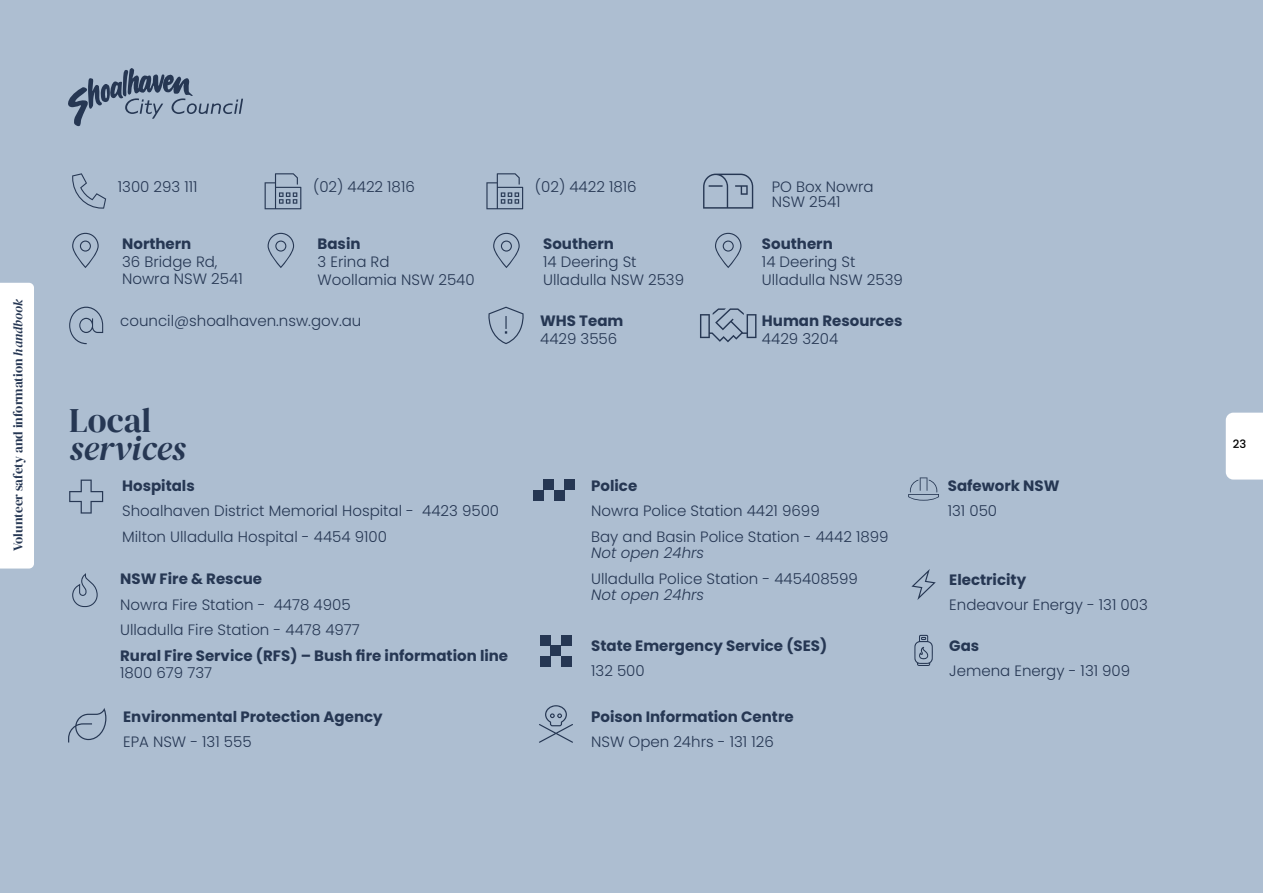
<style>
.page{position:relative;width:1263px;height:893px;background:#adbed1}
.page>*{position:absolute;margin:0;border:0;box-sizing:border-box;transform-origin:0 0}
.t1{font:italic 34.5px "DM Serif Display";color:#263753}
.t2{font:34.5px "DM Serif Display";color:#263753}
.t3{font:300 15px/18px "Poppins";color:#263753}
.t4{font:700 15px "Poppins";color:#263753}
.t5{font:italic 300 15px "Poppins";color:#263753}
.t6{font:13.2px "DM Serif Display";color:#263753}
.t7{font:500 11.4px "Poppins";color:#000}
.s1{font-style:italic}
</style>
<div class="page">
<svg style="left:68px;top:68px;width:175px;height:59px"></svg>
<svg style="left:72px;top:173px;width:34px;height:36px"></svg>
<svg style="left:265px;top:173px;width:36px;height:36px"></svg>
<svg style="left:486px;top:173px;width:37px;height:36px"></svg>
<svg style="left:72px;top:233px;width:27px;height:35px"></svg>
<svg style="left:268px;top:233px;width:26px;height:35px"></svg>
<svg style="left:493px;top:233px;width:27px;height:35px"></svg>
<svg style="left:715px;top:233px;width:26px;height:35px"></svg>
<svg style="left:703px;top:174px;width:50px;height:35px"></svg>
<svg style="left:69px;top:307px;width:34px;height:37px"></svg>
<svg style="left:488px;top:307px;width:36px;height:37px"></svg>
<svg style="left:700px;top:308px;width:56px;height:34px"></svg>
<svg style="left:69px;top:480px;width:34px;height:34px"></svg>
<div style="left:533px;top:490px;width:10px;height:11px;background:#263753"></div>
<div style="left:554px;top:490px;width:10px;height:11px;background:#263753"></div>
<div style="left:543px;top:480px;width:11px;height:10px;background:#263753"></div>
<div style="left:564px;top:480px;width:11px;height:10px;background:#263753"></div>
<svg style="left:72px;top:573px;width:26px;height:34px"></svg>
<div style="left:540px;top:656px;width:11px;height:11px;background:#263753"></div>
<div style="left:540px;top:635px;width:11px;height:11px;background:#263753"></div>
<div style="left:561px;top:656px;width:11px;height:11px;background:#263753"></div>
<div style="left:561px;top:635px;width:11px;height:11px;background:#263753"></div>
<div style="left:551px;top:646px;width:10px;height:10px;background:#263753"></div>
<svg style="left:68px;top:708px;width:38px;height:34px"></svg>
<svg style="left:539px;top:705px;width:34px;height:38px"></svg>
<svg style="left:908px;top:477px;width:31px;height:24px"></svg>
<svg style="left:911px;top:569px;width:25px;height:31px"></svg>
<svg style="left:914px;top:635px;width:19px;height:31px"></svg>
<div style="left:1226px;top:413px;width:37px;height:67px;background:#fff"></div>
<div style="left:0;top:283px;width:34px;height:285px;background:#fff"></div>
<p class="t6" style="left:10px;top:551px;width:253px;rotate:-90deg">Volunteer safety and information <span class="s1">handbook</span></p>
<p class="t3" style="left:118px;top:178px;width:81px">1300 293 111</p>
<p class="t3" style="left:313px;top:178px;width:103px">(02) 4422 1816</p>
<p class="t3" style="left:535px;top:178px;width:103px">(02) 4422 1816</p>
<p class="t3" style="left:772px;top:179px;width:103px;line-height:15px">PO Box Nowra<br>NSW 2541</p>
<p class="t4" style="left:122px;top:235px;width:71px">Northern</p>
<p class="t3" style="left:122px;top:252px;width:122px">36 Bridge Rd,<br>Nowra NSW 2541</p>
<p class="t4" style="left:318px;top:235px;width:44px">Basin</p>
<p class="t3" style="left:318px;top:252px;width:159px">3 Erina Rd<br>Woollamia NSW 2540</p>
<p class="t4" style="left:543px;top:235px;width:72px">Southern</p>
<p class="t3" style="left:543px;top:252px;width:142px">14 Deering St<br>Ulladulla NSW 2539</p>
<p class="t4" style="left:762px;top:235px;width:72px">Southern</p>
<p class="t3" style="left:762px;top:252px;width:142px">14 Deering St<br>Ulladulla NSW 2539</p>
<p class="t3" style="left:120px;top:312px;width:243px">council@shoalhaven.nsw.gov.au</p>
<p class="t4" style="left:540px;top:312px;width:85px">WHS Team</p>
<p class="t3" style="left:540px;top:330px;width:79px">4429 3556</p>
<p class="t4" style="left:762px;top:312px;width:142px">Human Resources</p>
<p class="t3" style="left:762px;top:330px;width:78px">4429 3204</p>
<h1 class="t2" style="left:69px;top:400px;width:84px">Local</h1>
<h1 class="t1" style="left:69px;top:429px;width:118px">services</h1>
<p class="t7" style="left:1233px;top:437px;width:15px">23</p>
<p class="t4" style="left:122px;top:477px;width:74px">Hospitals</p>
<p class="t3" style="left:122px;top:498px;width:379px;line-height:25.5px">Shoalhaven District Memorial Hospital - 4423 9500<br>Milton Ulladulla Hospital - 4454 9100</p>
<p class="t4" style="left:120px;top:570px;width:143px">NSW Fire &amp; Rescue</p>
<p class="t3" style="left:120px;top:592px;width:241px;line-height:25.3px">Nowra Fire Station - 4478 4905<br>Ulladulla Fire Station - 4478 4977</p>
<p class="t4" style="left:120px;top:647px;width:389px">Rural Fire Service (RFS) – Bush fire information line</p>
<p class="t3" style="left:120px;top:664px;width:94px">1800 679 737</p>
<p class="t4" style="left:123px;top:708px;width:261px">Environmental Protection Agency</p>
<p class="t3" style="left:123px;top:733px;width:130px">EPA NSW - 131 555</p>
<p class="t4" style="left:591px;top:477px;width:48px">Police</p>
<p class="t3" style="left:591px;top:498px;width:299px;line-height:25.3px">Nowra Police Station 4421 9699<br>Bay and Basin Police Station - 4442 1899</p>
<p class="t5" style="left:591px;top:544px;width:115px">Not open 24hrs</p>
<p class="t3" style="left:591px;top:569px;width:268px">Ulladulla Police Station - 445408599</p>
<p class="t5" style="left:591px;top:586px;width:115px">Not open 24hrs</p>
<p class="t4" style="left:591px;top:637px;width:238px">State Emergency Service (SES)</p>
<p class="t3" style="left:591px;top:662px;width:55px">132 500</p>
<p class="t4" style="left:591px;top:708px;width:204px">Poison Information Centre</p>
<p class="t3" style="left:591px;top:733px;width:184px">NSW Open 24hrs - 131 126</p>
<p class="t4" style="left:948px;top:477px;width:113px">Safework NSW</p>
<p class="t3" style="left:948px;top:502px;width:51px">131 050</p>
<p class="t4" style="left:949px;top:571px;width:78px">Electricity</p>
<p class="t3" style="left:949px;top:596px;width:200px">Endeavour Energy - 131 003</p>
<p class="t4" style="left:949px;top:637px;width:31px">Gas</p>
<p class="t3" style="left:949px;top:662px;width:182px">Jemena Energy - 131 909</p>
</div>
